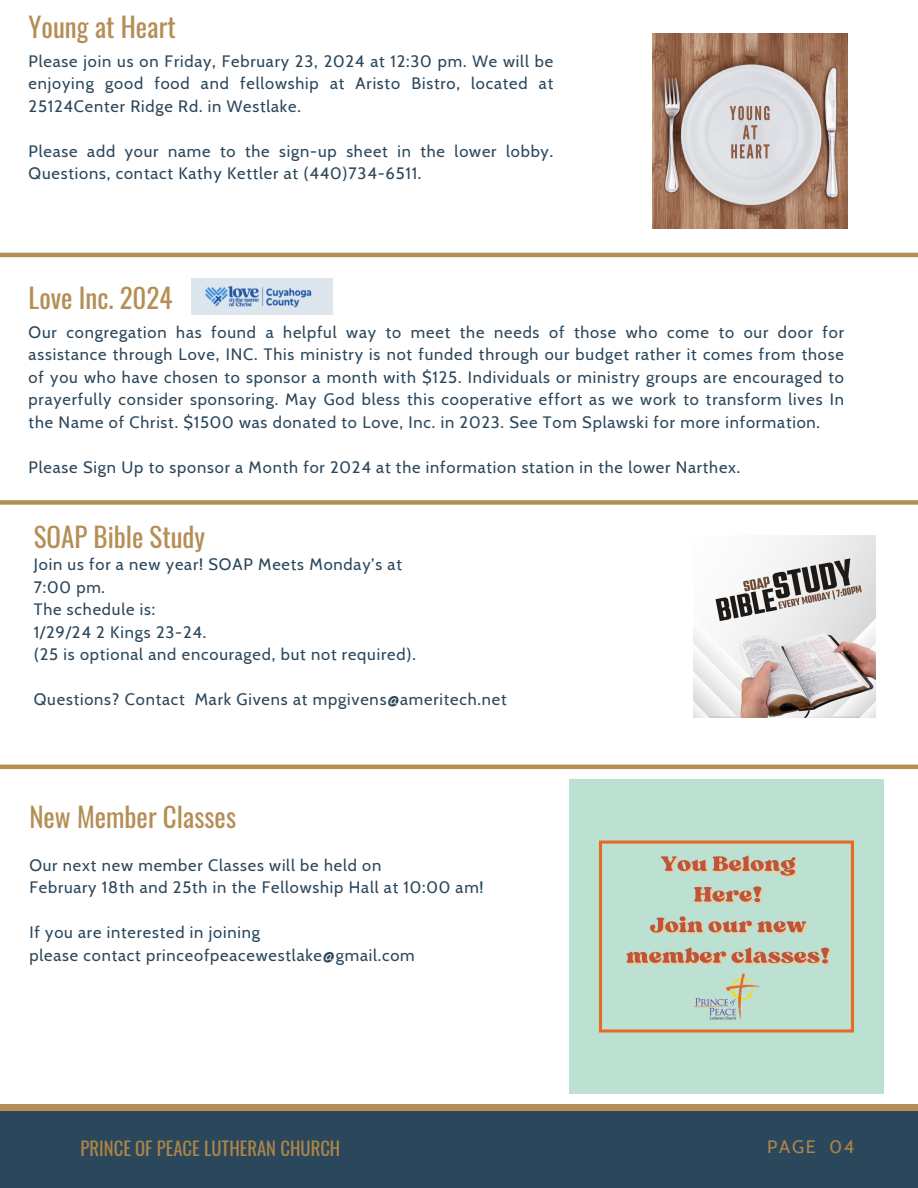
<style>
.page{position:relative;width:918px;height:1188px;background:#fff}
.page>*{position:absolute;margin:0;border:0;box-sizing:border-box;transform-origin:0 0}
.t1{font:27px "Oswald";color:#b48e55}
.t2{font:18.75px "Oswald";color:#ad8548}
.t3{font:18px "Cabin";letter-spacing:.1em;color:#ad8548}
.t4{font:16.5px/22.5px "Cabin";letter-spacing:.05em;color:#2b475b;text-align:justify}
</style>
<div class="page">
<hr style="left:0;top:253px;width:918px;height:4px;background:#b48e55">
<img style="left:652px;top:34px;width:195px;height:195px">
<img style="left:192px;top:279px;width:140px;height:36px">
<div style="left:0;top:500px;width:918px;height:5px;background:#b48e55"></div>
<img style="left:693px;top:536px;width:182px;height:182px">
<hr style="left:0;top:765px;width:918px;height:4px;background:#b48e55">
<img style="left:569px;top:779px;width:314px;height:314px">
<div style="left:0;top:1107px;width:918px;height:81px;background:#2b475b"></div>
<div style="left:0;top:1105px;width:918px;height:6px;background:#b48e55"></div>
<p class="t1" style="left:29px;top:6px;width:149px">Young at Heart</p>
<p class="t4" style="left:29px;top:50px;width:526px">Please join us on Friday, February 23, 2024 at 12:30 pm. We will be enjoying good food and fellowship at Aristo Bistro, located at 25124Center Ridge Rd. in Westlake.</p>
<p class="t4" style="left:29px;top:140px;width:526px">Please add your name to the sign-up sheet in the lower lobby.<br>Questions, contact Kathy Kettler at (440)734-6511.</p>
<p class="t1" style="left:29px;top:277px;width:145px">Love Inc. 2024</p>
<p class="t4" style="left:29px;top:321px;width:817px">Our congregation has found a helpful way to meet the needs of those who come to our door for assistance through Love, INC. This ministry is not funded through our budget rather it comes from those of you who have chosen to sponsor a month with $125. Individuals or ministry groups are encouraged to prayerfully consider sponsoring. May God bless this cooperative effort as we work to transform lives In the Name of Christ. $1500 was donated to Love, Inc. in 2023. See Tom Splawski for more information.</p>
<h1 class="t4" style="left:29px;top:456px;width:713px">Please Sign Up to sponsor a Month for 2024 at the information station in the lower Narthex.</h1>
<p class="t1" style="left:34px;top:516px;width:173px">SOAP Bible Study</p>
<p class="t4" style="left:34px;top:553px;width:370px">Join us for a new year! SOAP Meets Monday’s at</p>
<p class="t4" style="left:34px;top:576px;width:73px">7:00 pm.</p>
<p class="t4" style="left:34px;top:598px;width:123px">The schedule is:</p>
<p class="t4" style="left:34px;top:621px;width:174px">1/29/24 2 Kings 23-24.</p>
<p class="t4" style="left:34px;top:643px;width:384px">(25 is optional and encouraged, but not required).</p>
<p class="t4" style="left:34px;top:688px;width:474px">Questions? Contact Mark Givens at mpgivens@ameritech.net</p>
<p class="t1" style="left:29px;top:796px;width:208px">New Member Classes</p>
<p class="t4" style="left:29px;top:854px;width:354px">Our next new member Classes will be held on</p>
<p class="t4" style="left:29px;top:876px;width:456px">February 18th and 25th in the Fellowship Hall at 10:00 am!</p>
<p class="t4" style="left:29px;top:921px;width:232px">If you are interested in joining</p>
<p class="t4" style="left:29px;top:944px;width:387px">please contact princeofpeacewestlake@gmail.com</p>
<p class="t2" style="left:81px;top:1134px;width:261px">PRINCE OF PEACE LUTHERAN CHURCH</p>
<h2 class="t3" style="left:767px;top:1136px;width:89px">PAGE 04</h2>
</div>
